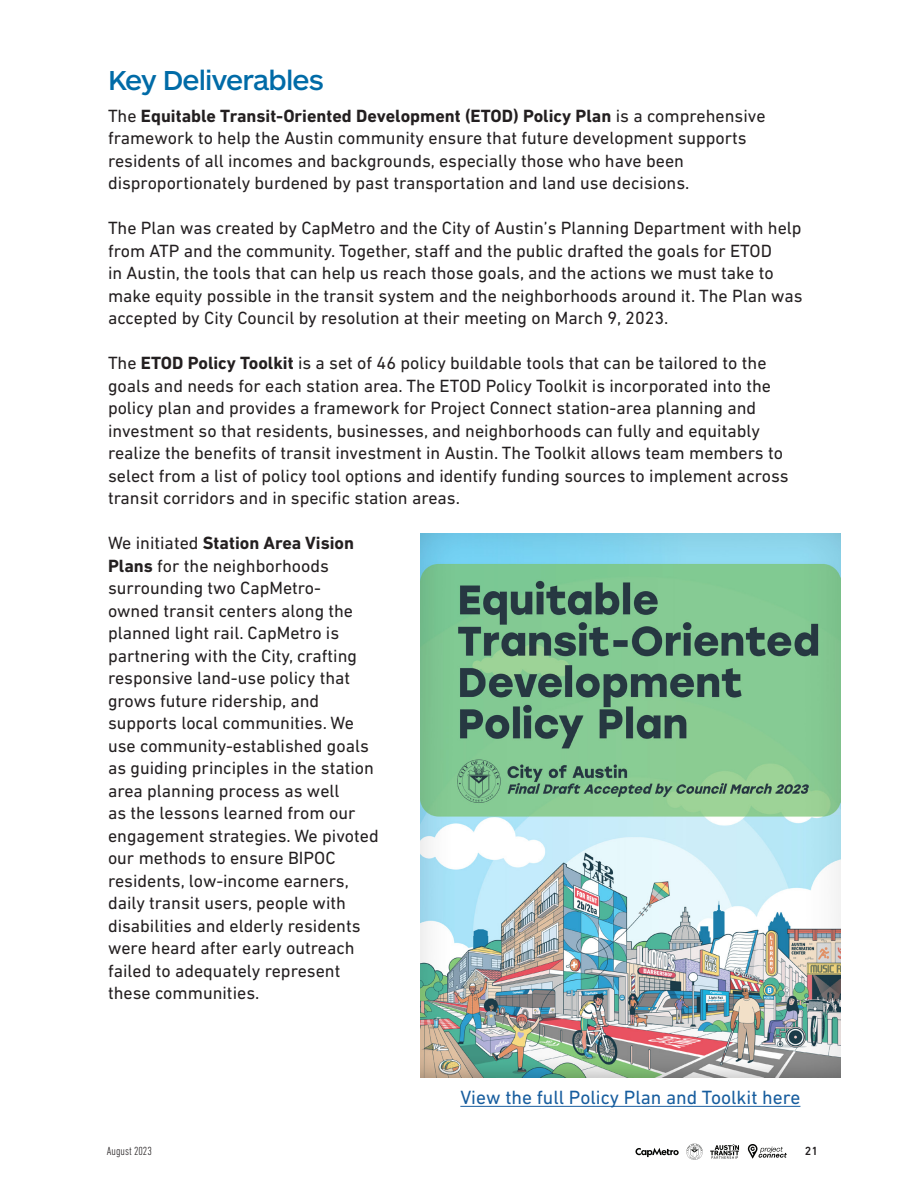
<style>
.page{position:relative;width:918px;height:1188px;background:#fff}
.page>*{position:absolute;margin:0;border:0;box-sizing:border-box;transform-origin:0 0}
.t1{font:500 28.5px "ARS Maquette Pro";letter-spacing:-.03em;color:#006ba7}
.Body_paragraph{font:19.5px "DIN Next LT Pro";color:#175d9e}
.Body_paragraph-2{font:18px/22.5px "DIN Next LT Pro";color:#231f20}
.t2{font:300 condensed 12px "DIN Next LT Pro";color:#231f20}
.t3{font:500 12px "DIN Next LT Pro";color:#231f20}
.s1{font-weight:700}
</style>
<div class="page">
<svg style="left:710px;top:1144px;width:29px;height:15px"></svg>
<svg style="left:635px;top:1148px;width:44px;height:9px"></svg>
<svg style="left:748px;top:1144px;width:39px;height:15px"></svg>
<svg style="left:686px;top:1144px;width:17px;height:16px"></svg>
<img style="left:420px;top:534px;width:421px;height:544px">
<hr style="left:460px;top:1106px;width:340px;height:1px;background:#175d9e">
<h2 class="t1" style="left:108px;top:62px;width:217px">Key Deliverables</h2>
<p class="Body_paragraph-2" style="left:108px;top:104px;width:659px">The <span class="s1">Equitable Transit-Oriented Development (ETOD) Policy Plan</span> is a comprehensive framework to help the Austin community ensure that future development supports residents of all incomes and backgrounds, especially those who have been disproportionately burdened by past transportation and land use decisions.</p>
<p class="Body_paragraph-2" style="left:108px;top:217px;width:696px">The Plan was created by CapMetro and the City of Austin’s Planning Department with help from ATP and the community. Together, staff and the public drafted the goals for ETOD<br>in Austin, the tools that can help us reach those goals, and the actions we must take to make equity possible in the transit system and the neighborhoods around it. The Plan was accepted by City Council by resolution at their meeting on March 9, 2023.</p>
<p class="Body_paragraph-2" style="left:108px;top:352px;width:682px">The <span class="s1">ETOD Policy Toolkit</span> is a set of 46 policy buildable tools that can be tailored to the goals and needs for each station area. The ETOD Policy Toolkit is incorporated into the policy plan and provides a framework for Project Connect station-area planning and investment so that residents, businesses, and neighborhoods can fully and equitably realize the benefits of transit investment in Austin. The Toolkit allows team members to select from a list of policy tool options and identify funding sources to implement across transit corridors and in specific station areas.</p>
<p class="Body_paragraph-2" style="left:108px;top:532px;width:272px">We initiated <span class="s1">Station Area Vision<br>Plans</span> for the neighborhoods surrounding two CapMetro-<br>owned transit centers along the planned light rail. CapMetro is partnering with the City, crafting responsive land-use policy that grows future ridership, and supports local communities. We use community-established goals as guiding principles in the station area planning process as well<br>as the lessons learned from our engagement strategies. We pivoted our methods to ensure BIPOC residents, low-income earners, daily transit users, people with disabilities and elderly residents were heard after early outreach failed to adequately represent these communities.</p>
<p class="Body_paragraph" style="left:460px;top:1087px;width:342px">View the full Policy Plan and Toolkit here</p>
<p class="t2" style="left:107px;top:1144px;width:46px">August 2023</p>
<p class="t3" style="left:805px;top:1144px;width:15px">21</p>
</div>
